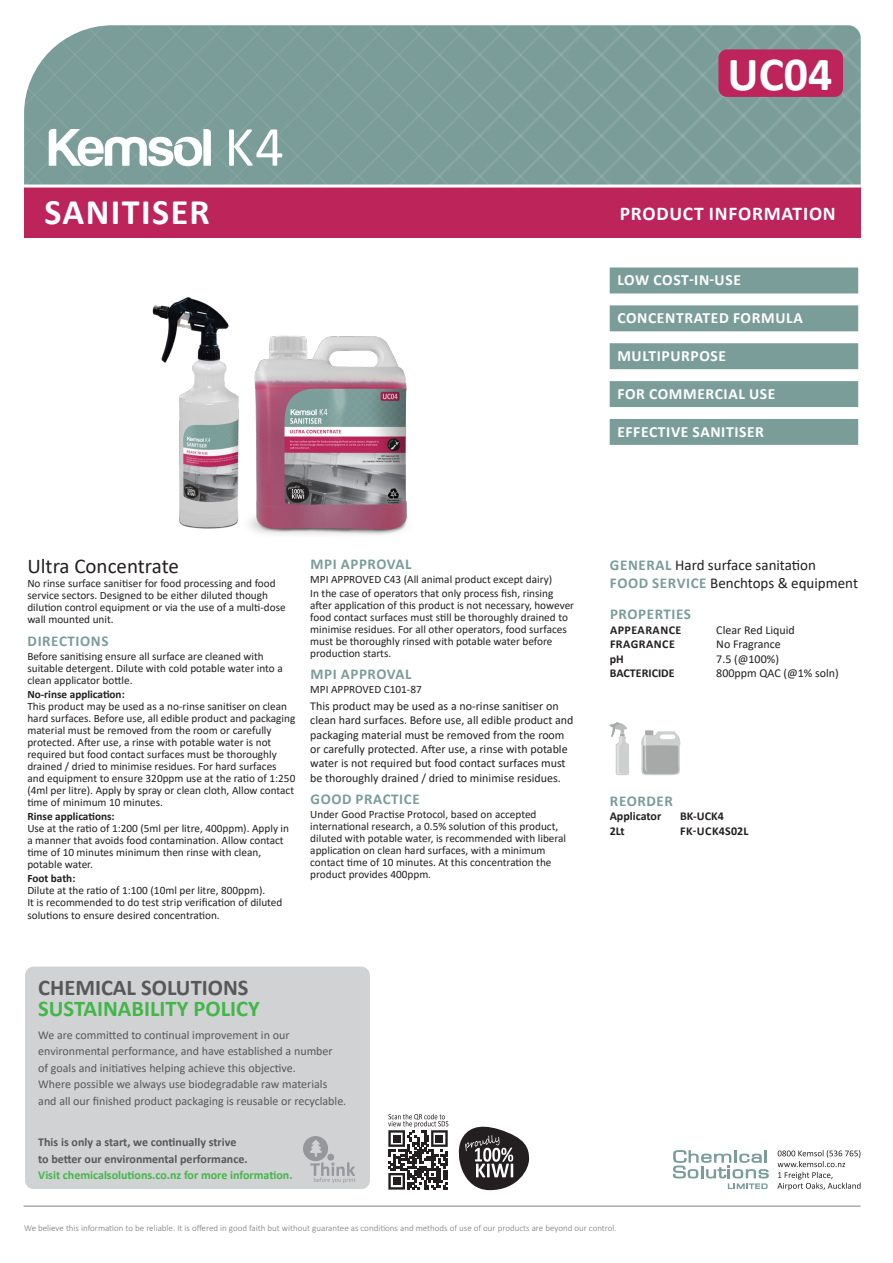
<style>
.page{position:relative;width:893px;height:1263px;background:#fff}
.page>*{position:absolute;margin:0;border:0;box-sizing:border-box;transform-origin:0 0}
.t1{font:57px "Calibri";color:#fff}
.t2{font:700 47.85px "Calibri";color:#fff}
.t3{font:700 36px "Calibri";letter-spacing:.04em;color:#fff}
.t4{font:700 22.5px/21px "Calibri";color:#42b649}
.t5{font:21px "Calibri";color:#231f20}
.t6{font:700 19.5px "Calibri";letter-spacing:.04em;color:#fff}
.TEXT{font:700 15.6px "Calibri";letter-spacing:.04em;color:#fff}
.TEXT-2{font:700 15px "Calibri";letter-spacing:.04em;color:#7b9d9a}
.TEXT-3{font:15px "Calibri";color:#231f20}
.TEXT-4{font:12px/14.4px "Calibri";color:#231f20}
.t7{font:12px/16.5px "Calibri";color:#57585a}
.t8{font:700 12px/16.5px "Calibri";color:#57585a}
.TEXT-5{font:700 12px "Calibri";color:#231f20}
.TEXT-6{font:700 12px "Calibri";letter-spacing:.04em;color:#231f20}
.TEXT-7{font:700 12px "Calibri";letter-spacing:.02em;color:#231f20}
.Description_-_COPY{font:11.25px/12px "Calibri";color:#231f20}
.TEXT-8{font:11.25px "Calibri";color:#231f20}
.TEXT-9{font:300 9px "Calibri";color:#76787b}
.s1{font-weight:700}
.s2{color:#57585a}
.s3{color:#42b649}
.s4{font-weight:700;color:#7b9d9a}
</style>
<div class="page">
<hr style="left:24px;top:1206px;width:836px;height:1px;background:#808285">
<svg style="left:777px;top:1150px;width:83px;height:40px"></svg>
<div style="left:610px;top:267px;width:248px;height:26px;background:#7b9d9a"></div>
<div style="left:610px;top:305px;width:248px;height:26px;background:#7b9d9a"></div>
<div style="left:610px;top:343px;width:248px;height:26px;background:#7b9d9a"></div>
<div style="left:610px;top:381px;width:248px;height:26px;background:#7b9d9a"></div>
<div style="left:610px;top:419px;width:248px;height:26px;background:#7b9d9a"></div>
<svg style="left:388px;top:1114px;width:60px;height:75px"></svg>
<svg style="left:673px;top:1150px;width:96px;height:39px"></svg>
<div style="left:24px;top:187px;width:837px;height:50px;background:#bc245a"></div>
<svg style="left:458px;top:1126px;width:71px;height:64px"></svg>
<img style="left:264px;top:335px;width:143px;height:200px">
<img style="left:152px;top:297px;width:112px;height:236px">
<svg style="left:641px;top:730px;width:40px;height:45px;background:#bec0c0"></svg>
<svg style="left:24px;top:25px;width:837px;height:163px;background:#869d9d"></svg>
<div style="left:25px;top:966px;width:345px;height:223px;background:#d1d2d4;border-radius:9px"></div>
<div style="left:303px;top:1136px;width:25px;height:25px;background:#95979a;border-radius:50%"></div>
<svg style="left:309px;top:1140px;width:46px;height:43px"></svg>
<svg style="left:610px;top:722px;width:19px;height:53px"></svg>
<p class="t1" style="left:224px;top:107px;width:61px">K4</p>
<p class="t2" style="left:727px;top:40px;width:106px">UC04</p>
<p class="t3" style="left:45px;top:187px;width:167px">SANITISER</p>
<p class="t6" style="left:620px;top:199px;width:218px">PRODUCT INFORMATION</p>
<p class="TEXT" style="left:617px;top:269px;width:125px">LOW COST-IN-USE</p>
<p class="TEXT" style="left:617px;top:307px;width:187px">CONCENTRATED FORMULA</p>
<p class="TEXT" style="left:617px;top:345px;width:110px">MULTIPURPOSE</p>
<p class="TEXT" style="left:617px;top:383px;width:160px">FOR COMMERCIAL USE</p>
<p class="TEXT" style="left:617px;top:421px;width:148px">EFFECTIVE SANITISER</p>
<p class="t5" style="left:27px;top:552px;width:153px">Ultra Concentrate</p>
<p class="Description_-_COPY" style="left:27px;top:577px;width:260px">No rinse surface sanitiser for food processing and food service sectors. Designed to be either diluted though dilution control equipment or via the use of a multi-dose wall mounted unit.</p>
<p class="TEXT-2" style="left:28px;top:630px;width:82px">DIRECTIONS</p>
<p class="Description_-_COPY" style="left:27px;top:650px;width:257px">Before sanitising ensure all surface are cleaned with suitable detergent. Dilute with cold potable water into a clean applicator bottle.</p>
<p class="Description_-_COPY" style="left:27px;top:688px;width:270px"><span class="s1">No-rinse application:<br></span>This product may be used as a no-rinse sanitiser on clean hard surfaces. Before use, all edible product and packaging material must be removed from the room or carefully protected. After use, a rinse with potable water is not required but food contact surfaces must be thoroughly drained / dried to minimise residues. For hard surfaces and equipment to ensure 320ppm use at the ratio of 1:250 (4ml per litre). Apply by spray or clean cloth, Allow contact time of minimum 10 minutes.</p>
<p class="Description_-_COPY" style="left:27px;top:810px;width:263px"><span class="s1">Rinse applications:<br></span>Use at the ratio of 1:200 (5ml per litre, 400ppm). Apply in a manner that avoids food contamination. Allow contact time of 10 minutes minimum then rinse with clean, potable water.</p>
<p class="Description_-_COPY" style="left:27px;top:872px;width:257px"><span class="s1">Foot bath:<br></span>Dilute at the ratio of 1:100 (10ml per litre, 800ppm).<br>It is recommended to do test strip verification of diluted</p>
<p class="Description_-_COPY" style="left:27px;top:909px;width:194px">solutions to ensure desired concentration.</p>
<p class="TEXT-2" style="left:311px;top:553px;width:103px">MPI APPROVAL</p>
<p class="Description_-_COPY" style="left:310px;top:573px;width:243px">MPI APPROVED C43 (All animal product except dairy)</p>
<p class="Description_-_COPY" style="left:310px;top:587px;width:265px">In the case of operators that only process fish, rinsing after application of this product is not necessary, however food contact surfaces must still be thoroughly drained to minimise residues. For all other operators, food surfaces must be thoroughly rinsed with potable water before production starts.</p>
<p class="TEXT-2" style="left:311px;top:664px;width:103px">MPI APPROVAL</p>
<p class="TEXT-8" style="left:310px;top:682px;width:113px">MPI APPROVED C101-87</p>
<p class="TEXT-4" style="left:310px;top:698px;width:265px">This product may be used as a no-rinse sanitiser on clean hard surfaces. Before use, all edible product and packaging material must be removed from the room or carefully protected. After use, a rinse with potable water is not required but food contact surfaces must be thoroughly drained / dried to minimise residues.</p>
<p class="TEXT-2" style="left:311px;top:788px;width:111px">GOOD PRACTICE</p>
<p class="Description_-_COPY" style="left:310px;top:808px;width:257px">Under Good Practise Protocol, based on accepted international research, a 0.5% solution of this product, diluted with potable water, is recommended with liberal application on clean hard surfaces, with a minimum contact time of 10 minutes. At this concentration the product provides 400ppm.</p>
<p class="t4" style="left:38px;top:977px;width:223px"><span class="s2">CHEMICAL SOLUTIONS<br></span>SUSTAINABILITY POLICY</p>
<p class="t7" style="left:38px;top:1026px;width:310px">We are committed to continual improvement in our environmental performance, and have established a number<br>of goals and initiatives helping achieve this objective.<br>Where possible we always use biodegradable raw materials and all our finished product packaging is reusable or recyclable.</p>
<p class="t8" style="left:38px;top:1134px;width:256px">This is only a start, we continually strive<br>to better our environmental performance.<br><span class="s3">Visit chemicalsolutions.co.nz for more information.</span></p>
<p class="TEXT-3" style="left:610px;top:554px;width:208px"><span class="s4">GENERAL</span> Hard surface sanitation</p>
<p class="TEXT-3" style="left:610px;top:572px;width:250px"><span class="s4">FOOD SERVICE</span> Benchtops &amp; equipment</p>
<p class="TEXT-2" style="left:610px;top:604px;width:82px">PROPERTIES</p>
<p class="TEXT-6" style="left:610px;top:621px;width:73px">APPEARANCE</p>
<p class="TEXT-4" style="left:716px;top:622px;width:80px">Clear Red Liquid</p>
<p class="TEXT-6" style="left:610px;top:636px;width:66px">FRAGRANCE</p>
<p class="TEXT-4" style="left:716px;top:637px;width:66px">No Fragrance</p>
<p class="TEXT-5" style="left:610px;top:650px;width:16px">pH</p>
<p class="TEXT-4" style="left:716px;top:651px;width:64px">7.5 (@100%)</p>
<p class="TEXT-5" style="left:610px;top:664px;width:66px">BACTERICIDE</p>
<p class="TEXT-4" style="left:716px;top:665px;width:124px">800ppm QAC (@1% soln)</p>
<p class="TEXT-2" style="left:610px;top:790px;width:64px">REORDER</p>
<p class="TEXT-5" style="left:610px;top:808px;width:53px">Applicator</p>
<p class="TEXT-5" style="left:680px;top:808px;width:45px">BK-UCK4</p>
<p class="TEXT-5" style="left:610px;top:822px;width:17px">2Lt</p>
<p class="TEXT-7" style="left:680px;top:822px;width:70px">FK-UCK4S02L</p>
<p class="TEXT-9" style="left:24px;top:1222px;width:594px">We believe this information to be reliable. It is offered in good faith but without guarantee as conditions and methods of use of our products are beyond our control.</p>
</div>
